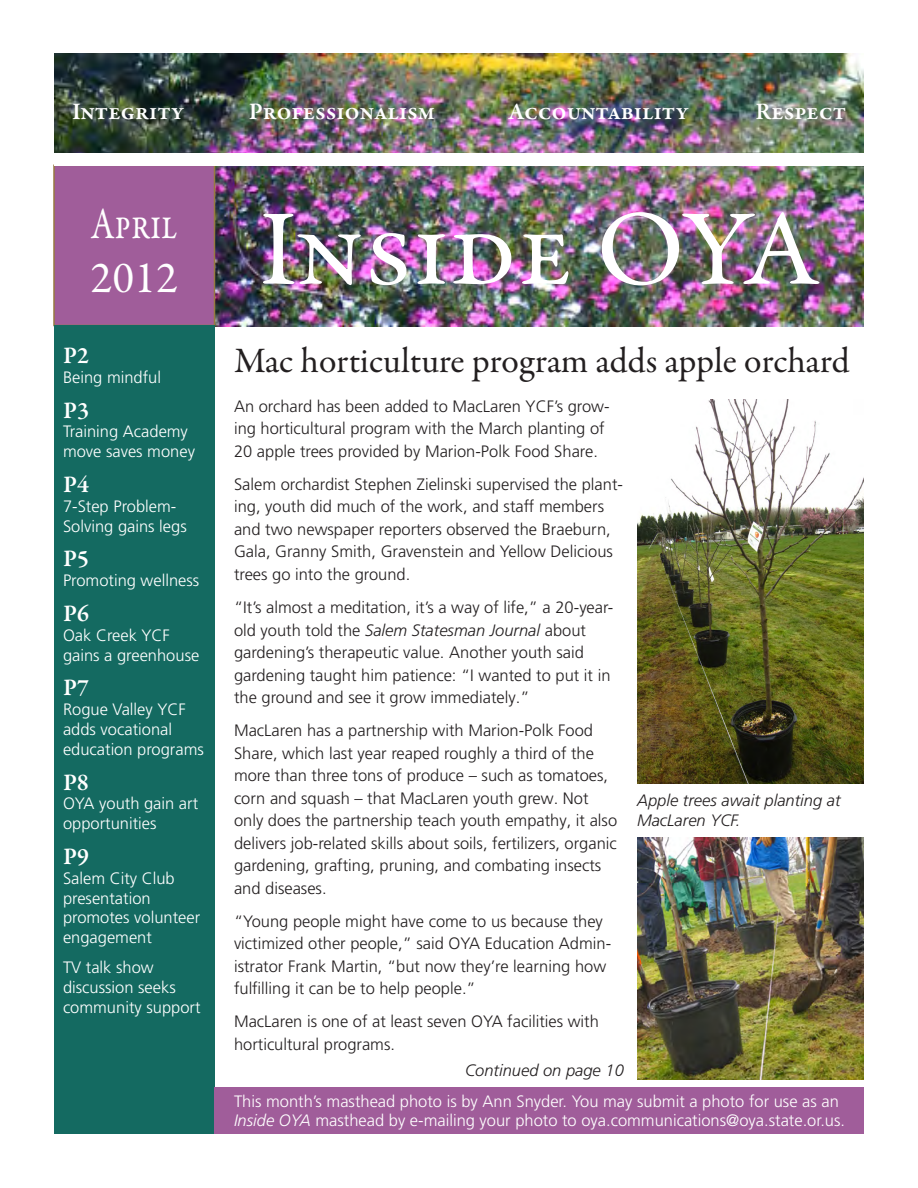
<style>
.page{position:relative;width:918px;height:1188px;background:#fff}
.page>*{position:absolute;margin:0;border:0;box-sizing:border-box;transform-origin:0 0}
.t1{font:108px "Garamond Premr Pro";color:#fff;scale:1.05 1}
.t2{font:45px "Garamond Premr Pro";color:#fff;scale:.78 1}
.t3{font:45px "Garamond Premr Pro";color:#fff}
.t4{font:36px "Garamond Premr Pro";color:#231f20}
.t5{font:600 24px "Garamond Premr Pro";letter-spacing:-.005em;color:#fff}
.t6{font:300 16.5px/22.5px "Frutiger LT Pro";color:#231f20}
.t7{font:300 16.5px/19.8px "Frutiger LT Pro";color:#fff}
.t8{font:italic 300 16.5px/19.8px "Frutiger LT Pro";color:#231f20}
.s1{font-style:italic}
</style>
<div class="page">
<img style="left:54px;top:54px;width:810px;height:272px">
<div style="left:53px;top:165px;width:162px;height:161px;background:#a05d9a;border:2px solid #977a41"></div>
<div style="left:54px;top:326px;width:160px;height:808px;background:#146a61"></div>
<div style="left:54px;top:153px;width:810px;height:12px;background:#fff"></div>
<div style="left:214px;top:1087px;width:650px;height:47px;background:#a05d9a"></div>
<img style="left:637px;top:400px;width:227px;height:384px">
<img style="left:637px;top:837px;width:227px;height:243px">
<p class="t5" style="left:72px;top:97px;width:113px">Integrity</p>
<p class="t5" style="left:249px;top:97px;width:188px">Professionalism</p>
<p class="t5" style="left:509px;top:97px;width:181px">Accountability</p>
<p class="t5" style="left:755px;top:97px;width:92px">Respect</p>
<p class="t2" style="left:91px;top:197px;width:113px">April</p>
<p class="t3" style="left:91px;top:251px;width:89px">2012</p>
<p class="t5" style="left:63px;top:341px;width:27px">P2</p>
<p class="t7" style="left:63px;top:367px;width:100px">Being mindful</p>
<p class="t5" style="left:63px;top:396px;width:27px">P3</p>
<p class="t7" style="left:63px;top:422px;width:133px">Training Academy move saves money</p>
<p class="t5" style="left:63px;top:470px;width:27px">P4</p>
<p class="t7" style="left:63px;top:496px;width:125px">7-Step Problem-<br>Solving gains legs</p>
<p class="t5" style="left:63px;top:544px;width:27px">P5</p>
<p class="t7" style="left:63px;top:571px;width:138px">Promoting wellness</p>
<p class="t5" style="left:63px;top:599px;width:27px">P6</p>
<p class="t7" style="left:63px;top:625px;width:138px">Oak Creek YCF gains a greenhouse</p>
<p class="t5" style="left:63px;top:673px;width:27px">P7</p>
<p class="t7" style="left:63px;top:700px;width:142px">Rogue Valley YCF adds vocational education programs</p>
<p class="t5" style="left:63px;top:768px;width:27px">P8</p>
<p class="t7" style="left:63px;top:794px;width:137px">OYA youth gain art opportunities</p>
<p class="t5" style="left:63px;top:842px;width:27px">P9</p>
<p class="t7" style="left:63px;top:868px;width:139px">Salem City Club presentation promotes volunteer engagement</p>
<p class="t7" style="left:63px;top:958px;width:139px">TV talk show discussion seeks community support</p>
<p class="t1" style="left:259px;top:184px;width:535px">Inside OYA</p>
<p class="t4" style="left:234px;top:339px;width:617px">Mac horticulture program adds apple orchard</p>
<p class="t6" style="left:234px;top:395px;width:377px">An orchard has been added to MacLaren YCF’s grow&shy;ing horticultural program with the March planting of<br>20 apple trees provided by Marion-Polk Food Share.</p>
<p class="t6" style="left:234px;top:473px;width:391px">Salem orchardist Stephen Zielinski supervised the plant&shy;ing, youth did much of the work, and staff members and two newspaper reporters observed the Braeburn, Gala, Granny Smith, Gravenstein and Yellow Delicious trees go into the ground.</p>
<p class="t6" style="left:234px;top:596px;width:381px">“It’s almost a meditation, it’s a way of life,” a 20-year&shy;old youth told the <span class="s1">Salem Statesman Journal</span> about gardening’s therapeutic value. Another youth said gardening taught him patience: “I wanted to put it in the ground and see it grow immediately.”</p>
<p class="t6" style="left:234px;top:719px;width:385px">MacLaren has a partnership with Marion-Polk Food Share, which last year reaped roughly a third of the more than three tons of produce – such as tomatoes, corn and squash – that MacLaren youth grew. Not only does the partnership teach youth empathy, it also delivers job-related skills about soils, fertilizers, organic gardening, grafting, pruning, and combating insects and diseases.</p>
<p class="t6" style="left:234px;top:910px;width:379px">“Young people might have come to us because they victimized other people,” said OYA Education Admin&shy;istrator Frank Martin, “but now they’re learning how fulfilling it can be to help people.”</p>
<p class="t6" style="left:234px;top:1010px;width:366px">MacLaren is one of at least seven OYA facilities with horticultural programs.</p>
<p class="t8" style="left:465px;top:1061px;width:160px">Continued on page 10</p>
<p class="t8" style="left:637px;top:791px;width:205px">Apple trees await planting at<br>MacLaren YCF.</p>
<p class="t7" style="left:234px;top:1091px;width:613px">This month’s masthead photo is by Ann Snyder. You may submit a photo for use as an<br><span class="s1">Inside OYA</span> masthead by e-mailing your photo to oya.communications@oya.state.or.us.</p>
</div>
